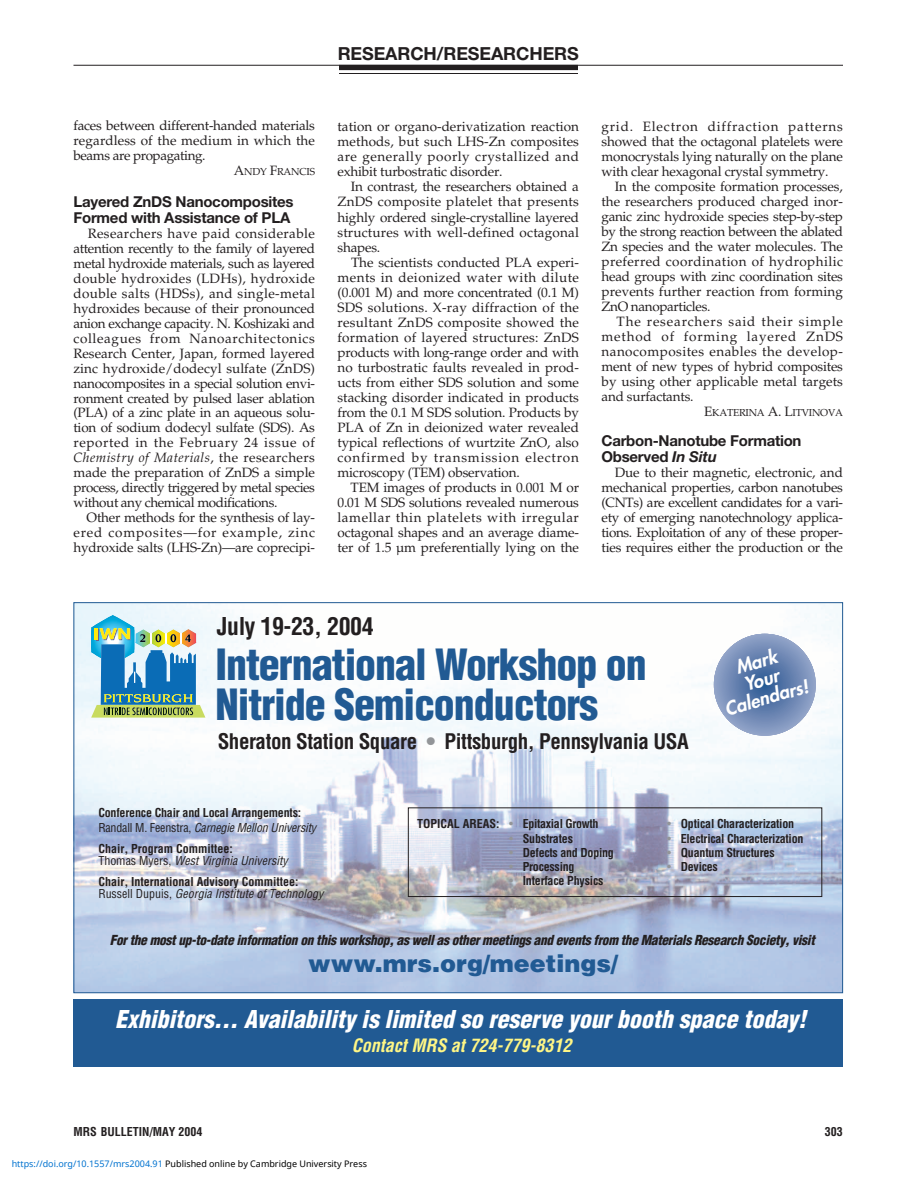
<style>
.page{position:relative;width:918px;height:1188px;background:#fff}
.page>*{position:absolute;margin:0;border:0;box-sizing:border-box;transform-origin:0 0}
.t1{font:900 condensed 42px/40.5px "Helvetica";letter-spacing:-.025em;color:#215a93}
.t2{font:italic 900 condensed 24px "Helvetica";color:#fff}
.t3{font:900 24px "Helvetica";color:#215a93}
.t4{font:700 condensed 24px "Helvetica";letter-spacing:-.02em;color:#231f20}
.t5{font:700 condensed 21px "Helvetica";letter-spacing:-.02em;color:#231f20}
.t6{font:italic 800 18.45px/18.5px "Futura";color:#fff;text-align:center}
.t7{font:italic 700 condensed 18px "Helvetica";color:#fff685}
.t8{font:700 18px "Helvetica Neue";letter-spacing:-.005em;color:#231f20}
.t9{font:700 15px/16.5px "Helvetica Neue";letter-spacing:-.015em;color:#231f20}
.t10{font:13.5px/15px "Palatino";letter-spacing:-.015em;color:#231f20;text-align:justify}
.t11{font:italic 900 condensed 13.5px "Helvetica";letter-spacing:-.025em;color:#231f20}
.t12{font:700 condensed 12px/12px "Helvetica";letter-spacing:-.015em;color:#231f20}
.t13{font:10.2px "Palatino";letter-spacing:-.02em;color:#231f20}
.t14{font:9px "Noto Sans";color:#000}
.s1{font-size:13.5px}
.s2{font-style:italic}
.s3{color:#939598}
.s4{font-weight:400}
.s5{font-weight:400;font-style:italic}
.s6{font-weight:400;color:#939598}
.s7{color:#0172cf}
</style>
<div class="page">
<div style="left:339px;top:65px;width:239px;height:5px;background:#231f20"></div>
<hr style="left:339px;top:73px;width:239px;height:1px;background:#231f20">
<hr style="left:74px;top:65px;width:769px;height:1px;background:#231f20">
<img style="left:76px;top:604px;width:765px;height:387px">
<svg style="left:91px;top:615px;width:114px;height:103px;background:#82b2b7"></svg>
<svg style="left:714px;top:634px;width:102px;height:102px"></svg>
<div style="left:408px;top:808px;width:414px;height:89px;border:1px solid #231f20"></div>
<div style="left:74px;top:999px;width:769px;height:68px;background:#215a93"></div>
<h3 class="t8" style="left:338px;top:47px;width:243px">RESEARCH/RESEARCHERS</h3>
<p class="t10" style="left:74px;top:120px;width:243px">faces between different-handed materials regardless of the medium in which the beams are propagating.</p>
<p class="t13" style="left:234px;top:168px;width:83px"><span class="s1">A</span>NDY <span class="s1">F</span>RANCIS</p>
<p class="t9" style="left:74px;top:195px;width:222px">Layered ZnDS Nanocomposites<br>Formed with Assistance of PLA</p>
<p class="t10" style="left:74px;top:228px;width:243px;text-indent:14px">Researchers have paid considerable attention recently to the family of layered metal hydroxide materials, such as layered double hydroxides (LDHs), hydroxide double salts (HDSs), and single-metal hydroxides because of their pronounced anion exchange capacity. N. Koshizaki and colleagues from Nanoarchitectonics Research Center, Japan, formed layered zinc hydroxide/dodecyl sulfate (ZnDS) nanocomposites in a special solution envi&shy;ronment created by pulsed laser ablation (PLA) of a zinc plate in an aqueous solu&shy;tion of sodium dodecyl sulfate (SDS). As reported in the February 24 issue of <span class="s2">Chemistry of Materials</span>, the researchers made the preparation of ZnDS a simple process, directly triggered by metal species without any chemical modifications.</p>
<p class="t10" style="left:74px;top:511px;width:243px;text-indent:13px">Other methods for the synthesis of lay&shy;ered composites—for example, zinc hydroxide salts (LHS-Zn)—are coprecipi-</p>
<p class="t10" style="left:338px;top:120px;width:243px">tation or organo-derivatization reaction methods, but such LHS-Zn composites are generally poorly crystallized and exhibit turbostratic disorder.</p>
<p class="t10" style="left:338px;top:180px;width:243px;text-indent:13px">In contrast, the researchers obtained a ZnDS composite platelet that presents highly ordered single-crystalline layered structures with well-defined octagonal shapes.</p>
<p class="t10" style="left:338px;top:257px;width:243px;text-indent:14px">The scientists conducted PLA experi&shy;ments in deionized water with dilute (0.001 M) and more concentrated (0.1 M)<br>SDS solutions. X-ray diffraction of the resultant ZnDS composite showed the formation of layered structures: ZnDS products with long-range order and with no turbostratic faults revealed in prod&shy;ucts from either SDS solution and some stacking disorder indicated in products from the 0.1 M SDS solution. Products by PLA of Zn in deionized water revealed typical reflections of wurtzite ZnO, also confirmed by transmission electron microscopy (TEM) observation.</p>
<p class="t10" style="left:338px;top:482px;width:243px;text-indent:13px">TEM images of products in 0.001 M or 0.01 M SDS solutions revealed numerous lamellar thin platelets with irregular octagonal shapes and an average diame&shy;ter of 1.5 µm preferentially lying on the</p>
<p class="t10" style="left:602px;top:120px;width:243px">grid. Electron diffraction patterns showed that the octagonal platelets were monocrystals lying naturally on the plane with clear hexagonal crystal symmetry.</p>
<p class="t10" style="left:602px;top:180px;width:243px;text-indent:13px">In the composite formation processes, the researchers produced charged inor&shy;ganic zinc hydroxide species step-by-step by the strong reaction between the ablated Zn species and the water molecules. The preferred coordination of hydrophilic head groups with zinc coordination sites prevents further reaction from forming ZnO nanoparticles.</p>
<p class="t10" style="left:602px;top:315px;width:243px;text-indent:15px">The researchers said their simple method of forming layered ZnDS nanocomposites enables the develop&shy;ment of new types of hybrid composites by using other applicable metal targets and surfactants.</p>
<p class="t13" style="left:704px;top:408px;width:140px"><span class="s1">E</span>KATERINA <span class="s1">A. L</span>ITVINOVA</p>
<p class="t9" style="left:602px;top:433px;width:202px">Carbon-Nanotube Formation<br>Observed <span class="s2">In Situ</span></p>
<p class="t10" style="left:602px;top:467px;width:243px;text-indent:13px">Due to their magnetic, electronic, and mechanical properties, carbon nanotubes (CNTs) are excellent candidates for a vari&shy;ety of emerging nanotechnology applica&shy;tions. Exploitation of any of these proper&shy;ties requires either the production or the</p>
<h2 class="t4" style="left:217px;top:617px;width:158px">July 19-23, 2004</h2>
<h1 class="t1" style="left:215px;top:648px;width:433px">International Workshop on<br>Nitride Semiconductors</h1>
<h3 class="t5" style="left:218px;top:733px;width:473px">Sheraton Station Square <span class="s3">•</span> Pittsburgh, Pennsylvania USA</h3>
<h3 class="t6" style="left:713px;top:666px;width:88px;rotate:-16deg">Mark<br>Your<br>Calendars!</h3>
<p class="t12" style="left:98px;top:806px;width:219px;line-height:15px">Conference Chair and Local Arrangements:<br><span class="s4">Randall M. Feenstra,</span> <span class="s5">Carnegie Mellon University</span></p>
<p class="t12" style="left:98px;top:844px;width:191px">Chair, Program Committee:<br><span class="s4">Thomas Myers,</span> <span class="s5">West Virginia University</span></p>
<p class="t12" style="left:98px;top:877px;width:227px">Chair, International Advisory Committee:<br><span class="s4">Russell Dupuis,</span> <span class="s5">Georgia Institute of Technology</span></p>
<p class="t12" style="left:417px;top:819px;width:183px">TOPICAL AREAS: <span class="s6">•</span> Epitaxial Growth</p>
<p class="t12" style="left:509px;top:833px;width:65px"><span class="s6">•</span> Substrates</p>
<p class="t12" style="left:509px;top:848px;width:106px"><span class="s6">•</span> Defects and Doping</p>
<p class="t12" style="left:509px;top:862px;width:67px"><span class="s6">•</span> Processing</p>
<p class="t12" style="left:509px;top:876px;width:96px"><span class="s6">•</span> Interface Physics</p>
<p class="t12" style="left:667px;top:819px;width:129px"><span class="s6">•</span> Optical Characterization</p>
<p class="t12" style="left:667px;top:833px;width:138px"><span class="s6">•</span> Electrical Characterization</p>
<p class="t12" style="left:667px;top:848px;width:109px"><span class="s6">•</span> Quantum Structures</p>
<p class="t12" style="left:667px;top:862px;width:52px"><span class="s6">•</span> Devices</p>
<p class="t11" style="left:110px;top:935px;width:707px">For the most up-to-date information on this workshop, as well as other meetings and events from the Materials Research Society, visit</p>
<h2 class="t3" style="left:308px;top:955px;width:311px">www.mrs.org/meetings/</h2>
<h2 class="t2" style="left:115px;top:1010px;width:693px">Exhibitors... Availability is limited so reserve your booth space today!</h2>
<h3 class="t7" style="left:352px;top:1038px;width:221px">Contact MRS at 724-779-8312</h3>
<p class="t12" style="left:73px;top:1127px;width:130px">MRS BULLETIN/MAY 2004</p>
<p class="t12" style="left:825px;top:1127px;width:19px">303</p>
<p class="t14" style="left:12px;top:1157px;width:357px"><span class="s7">https://doi.org/10.1557/mrs2004.91</span> Published online by Cambridge University Press</p>
</div>
